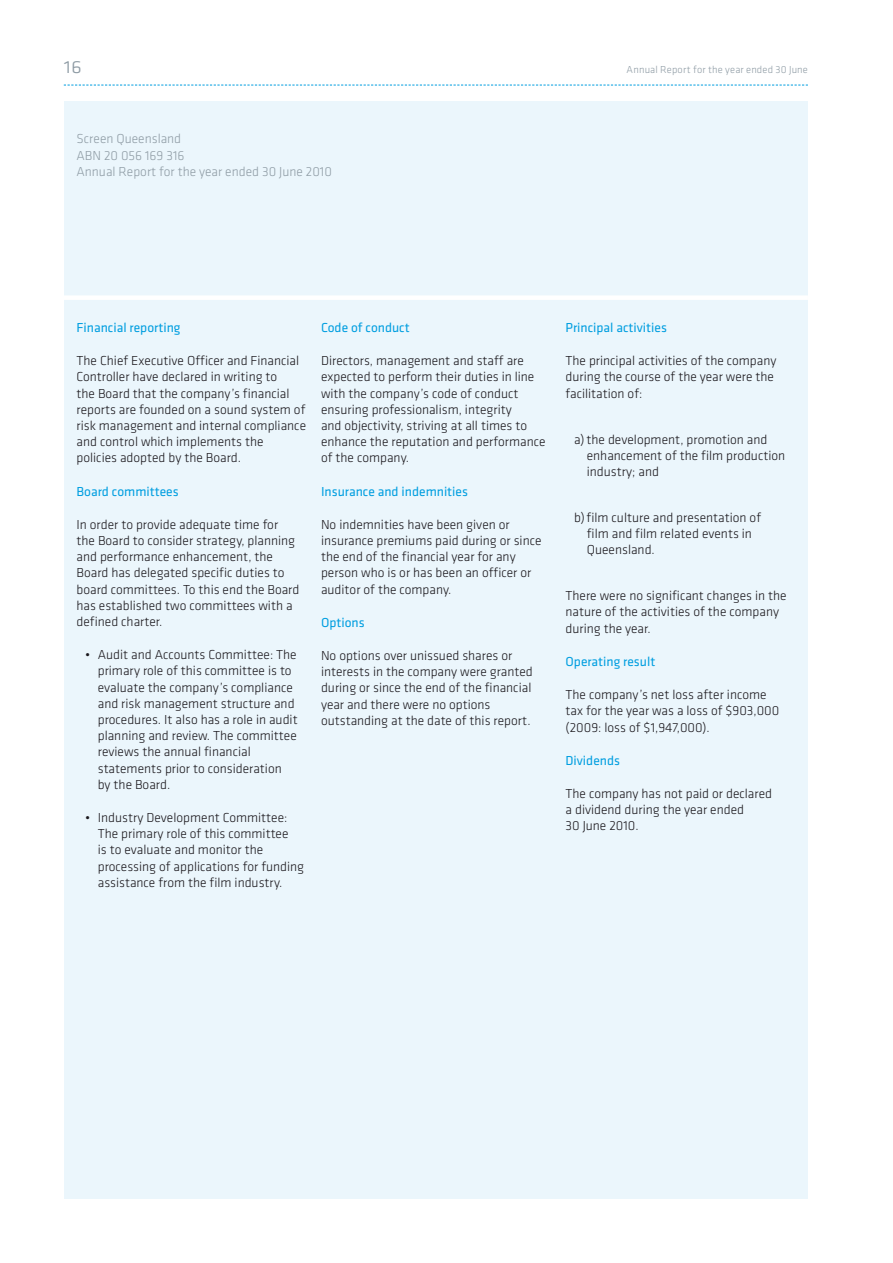
<style>
.page{position:relative;width:893px;height:1263px;background:#fff}
.page>*{position:absolute;margin:0;border:0;box-sizing:border-box;transform-origin:0 0}
.t1{font:300 22.5px "Klavika";color:#8f9ca5}
.t2{font:300 13.5px/16.2px "Klavika";color:#1a171c}
.t3{font:13.5px "Klavika";color:#009ee0}
.t4{font:300 13.5px/16.2px "Klavika";color:#8f9ca5}
.t5{font:300 10.5px "Klavika";letter-spacing:.015em;color:#8f9ca5}
</style>
<div class="page">
<div style="left:65px;top:101px;width:743px;height:1097px;background:#ebf6fc"></div>
<svg style="left:64px;top:85px;width:744px;height:1px"></svg>
<div style="left:64px;top:295px;width:744px;height:5px;background:#fff"></div>
<h1 class="t1" style="left:64px;top:53px;width:19px">16</h1>
<p class="t5" style="left:627px;top:64px;width:183px">Annual Report for the year ended 30 June</p>
<p class="t4" style="left:77px;top:131px;width:257px">Screen Queensland<br>ABN 20 056 169 316<br>Annual Report for the year ended 30 June 2010</p>
<p class="t3" style="left:77px;top:320px;width:105px">Financial reporting</p>
<p class="t2" style="left:77px;top:353px;width:231px">The Chief Executive Officer and Financial Controller have declared in writing to<br>the Board that the company’s financial reports are founded on a sound system of risk management and internal compliance and control which implements the policies adopted by the Board.</p>
<p class="t3" style="left:77px;top:484px;width:104px">Board committees</p>
<p class="t2" style="left:77px;top:516px;width:224px">In order to provide adequate time for the Board to consider strategy, planning and performance enhancement, the Board has delegated specific duties to board committees. To this end the Board has established two committees with a defined charter.</p>
<p class="t2" style="left:98px;top:647px;width:201px;text-indent:-13px">• Audit and Accounts Committee: The primary role of this committee is to evaluate the company’s compliance and risk management structure and procedures. It also has a role in audit planning and review. The committee reviews the annual financial statements prior to consideration by the Board.</p>
<p class="t2" style="left:98px;top:810px;width:208px;text-indent:-13px">• Industry Development Committee:<br>The primary role of this committee<br>is to evaluate and monitor the processing of applications for funding assistance from the film industry.</p>
<p class="t3" style="left:321px;top:320px;width:90px">Code of conduct</p>
<p class="t2" style="left:321px;top:353px;width:226px">Directors, management and staff are expected to perform their duties in line with the company’s code of conduct ensuring professionalism, integrity<br>and objectivity, striving at all times to enhance the reputation and performance of the company.</p>
<p class="t3" style="left:321px;top:484px;width:148px">Insurance and indemnities</p>
<p class="t2" style="left:321px;top:516px;width:222px">No indemnities have been given or insurance premiums paid during or since the end of the financial year for any person who is or has been an officer or auditor of the company.</p>
<p class="t3" style="left:321px;top:615px;width:45px">Options</p>
<p class="t2" style="left:321px;top:648px;width:213px">No options over unissued shares or interests in the company were granted during or since the end of the financial year and there were no options outstanding at the date of this report.</p>
<p class="t3" style="left:566px;top:320px;width:103px">Principal activities</p>
<p class="t2" style="left:566px;top:353px;width:212px">The principal activities of the company during the course of the year were the facilitation of:</p>
<p class="t2" style="left:587px;top:431px;width:200px;text-indent:-13px">a)the development, promotion and enhancement of the film production industry; and</p>
<p class="t2" style="left:587px;top:510px;width:176px;text-indent:-13px">b)film culture and presentation of film and film related events in<br>Queensland.</p>
<p class="t2" style="left:566px;top:588px;width:223px">There were no significant changes in the nature of the activities of the company during the year.</p>
<p class="t3" style="left:566px;top:654px;width:91px">Operating result</p>
<p class="t2" style="left:566px;top:687px;width:215px">The company’s net loss after income tax for the year was a loss of $903,000 (2009: loss of $1,947,000).</p>
<p class="t3" style="left:566px;top:753px;width:56px">Dividends</p>
<p class="t2" style="left:566px;top:786px;width:208px">The company has not paid or declared a dividend during the year ended<br>30 June 2010.</p>
</div>
